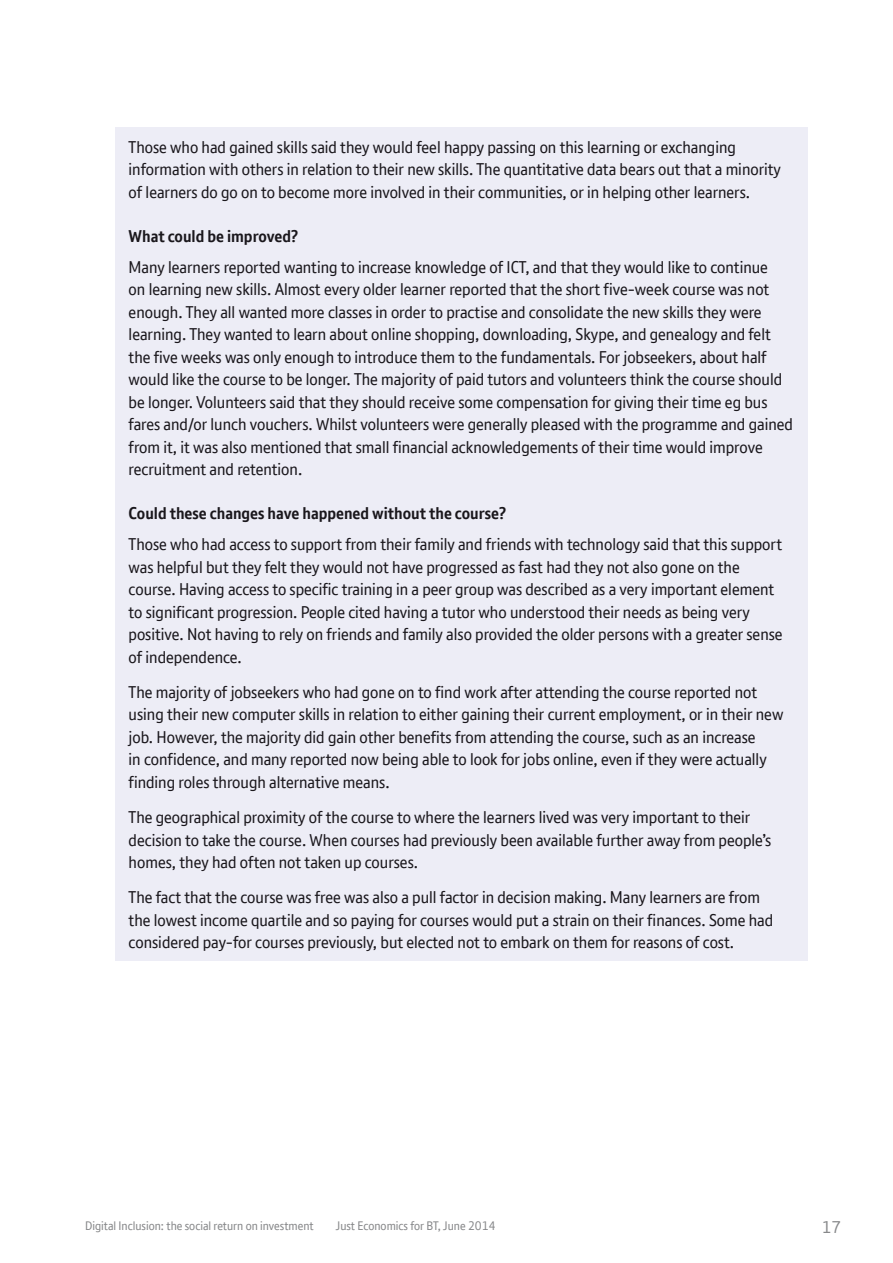
<style>
.page{position:relative;width:893px;height:1263px;background:#fff}
.page>*{position:absolute;margin:0;border:0;box-sizing:border-box;transform-origin:0 0}
.Body_Text{font:16.5px/22.5px "BT Font";color:#1a171c}
.heading_3b{font:700 16.5px "BT Font";color:#1a171c}
.t1{font:16.5px "BT Font";color:#87888a}
.t2{font:12px "BT Font";color:#87888a}
</style>
<div class="page">
<div style="left:116px;top:128px;width:692px;height:833px;background:#ededf6"></div>
<p class="Body_Text" style="left:129px;top:136px;width:654px">Those who had gained skills said they would feel happy passing on this learning or exchanging information with others in relation to their new skills. The quantitative data bears out that a minority of learners do go on to become more involved in their communities, or in helping other learners.</p>
<p class="heading_3b" style="left:129px;top:225px;width:171px">What could be improved?</p>
<p class="Body_Text" style="left:129px;top:255px;width:666px">Many learners reported wanting to increase knowledge of ICT, and that they would like to continue<br>on learning new skills. Almost every older learner reported that the short five-week course was not enough. They all wanted more classes in order to practise and consolidate the new skills they were learning. They wanted to learn about online shopping, downloading, Skype, and genealogy and felt the five weeks was only enough to introduce them to the fundamentals. For jobseekers, about half would like the course to be longer. The majority of paid tutors and volunteers think the course should be longer. Volunteers said that they should receive some compensation for giving their time eg bus fares and/or lunch vouchers. Whilst volunteers were generally pleased with the programme and gained from it, it was also mentioned that small financial acknowledgements of their time would improve recruitment and retention.</p>
<p class="heading_3b" style="left:129px;top:502px;width:379px">Could these changes have happened without the course?</p>
<p class="Body_Text" style="left:129px;top:533px;width:655px">Those who had access to support from their family and friends with technology said that this support was helpful but they felt they would not have progressed as fast had they not also gone on the course. Having access to specific training in a peer group was described as a very important element to significant progression. People cited having a tutor who understood their needs as being very positive. Not having to rely on friends and family also provided the older persons with a greater sense of independence.</p>
<p class="Body_Text" style="left:129px;top:680px;width:656px">The majority of jobseekers who had gone on to find work after attending the course reported not using their new computer skills in relation to either gaining their current employment, or in their new job. However, the majority did gain other benefits from attending the course, such as an increase<br>in confidence, and many reported now being able to look for jobs online, even if they were actually finding roles through alternative means.</p>
<p class="Body_Text" style="left:129px;top:806px;width:644px">The geographical proximity of the course to where the learners lived was very important to their decision to take the course. When courses had previously been available further away from people’s homes, they had often not taken up courses.</p>
<p class="Body_Text" style="left:129px;top:886px;width:646px">The fact that the course was free was also a pull factor in decision making. Many learners are from the lowest income quartile and so paying for courses would put a strain on their finances. Some had considered pay-for courses previously, but elected not to embark on them for reasons of cost.</p>
<p class="t2" style="left:85px;top:1217px;width:230px">Digital Inclusion: the social return on investment</p>
<p class="t2" style="left:336px;top:1217px;width:161px">Just Economics for BT, June 2014</p>
<p class="t1" style="left:822px;top:1216px;width:20px">17</p>
</div>
